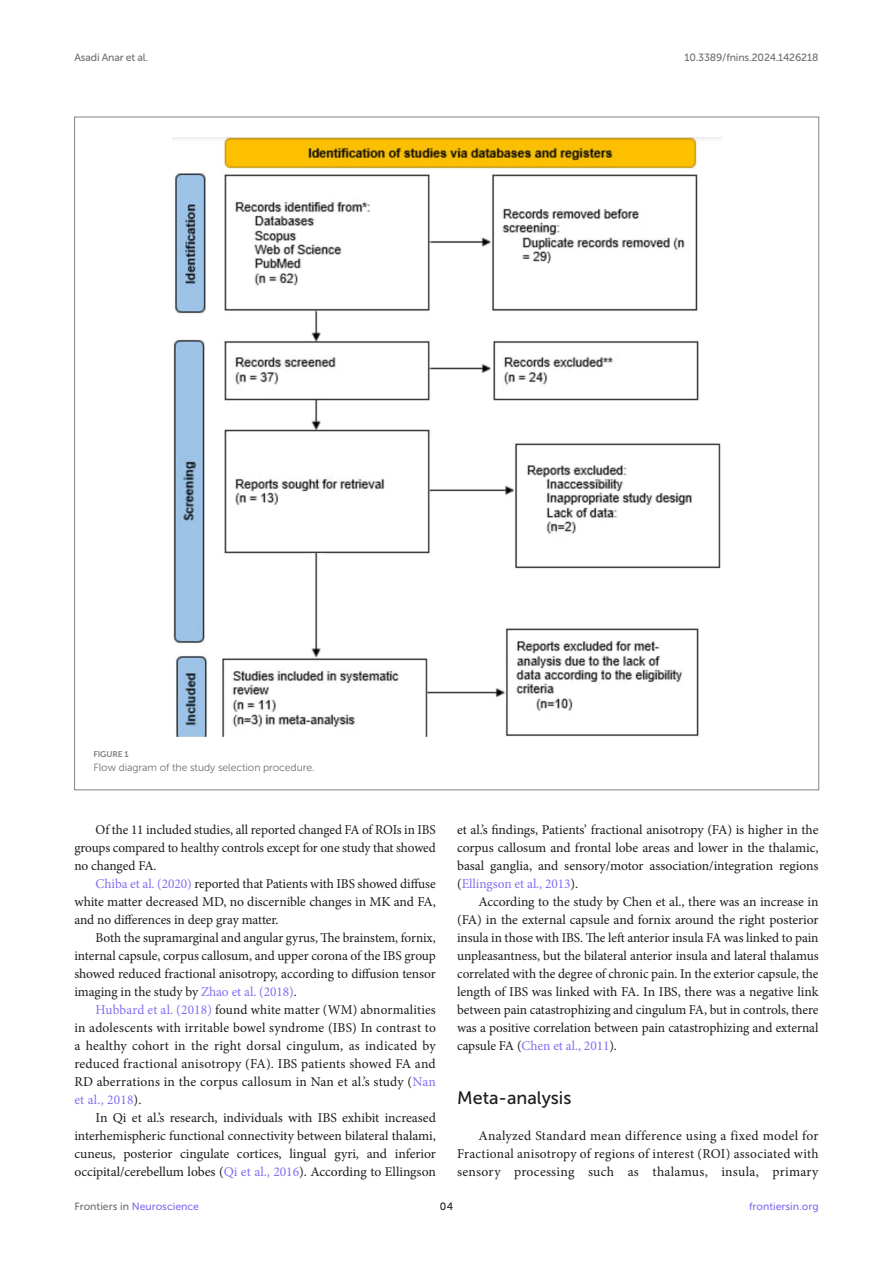
<style>
.page{position:relative;width:893px;height:1263px;background:#fff}
.page>*{position:absolute;margin:0;border:0;box-sizing:border-box;transform-origin:0 0}
.HEAD_2{font:18px "Museo Sans 500";color:#1b1c1b}
.TEXT{font:13.5px/18px "Minion Pro";letter-spacing:-.005em;color:#1b1c1b;text-align:justify}
.TEXT_FLUSH{font:13.5px/18px "Minion Pro";letter-spacing:.02em;color:#1b1c1b;text-align:justify}
.t1{font:10.5px "Museo Sans 500";letter-spacing:-.015em;color:#706f70}
.FIG_LEG{font:10.5px "Museo Sans 300";letter-spacing:-.01em;color:#706f70}
.t2{font:10.5px "Museo Sans 500";color:#856df0}
.t3{font:10.5px "Museo Sans 500";color:#1b1c1b}
.FIG_HD{font:8.25px "Museo Sans 700";letter-spacing:-.01em;color:#7e7f7f}
.s1{color:#856df0}
.s2{color:#706f70}
</style>
<div class="page">
<img style="left:172px;top:137px;width:550px;height:600px">
<p class="t1" style="left:74px;top:51px;width:75px">Asadi Anar et al.</p>
<p class="t1" style="left:684px;top:51px;width:136px">10.3389/fnins.2024.1426218</p>
<p class="FIG_HD" style="left:94px;top:750px;width:37px">FIGURE 1</p>
<p class="FIG_LEG" style="left:94px;top:762px;width:223px">Flow diagram of the study selection procedure.</p>
<p class="TEXT" style="left:74px;top:821px;width:363px;text-indent:21px">Of the 11 included studies, all reported changed FA of ROIs in IBS groups compared to healthy controls except for one study that showed no changed FA.</p>
<p class="TEXT" style="left:74px;top:875px;width:363px;text-indent:21px"><span class="s1">Chiba et al. (2020)</span> reported that Patients with IBS showed diffuse white matter decreased MD, no discernible changes in MK and FA, and no differences in deep gray matter.</p>
<p class="TEXT" style="left:74px;top:929px;width:363px;text-indent:21px">Both the supramarginal and angular gyrus, The brainstem, fornix, internal capsule, corpus callosum, and upper corona of the IBS group showed reduced fractional anisotropy, according to diffusion tensor imaging in the study by <span class="s1">Zhao et al. (2018)</span>.</p>
<p class="TEXT" style="left:74px;top:1001px;width:363px;text-indent:21px"><span class="s1">Hubbard et al. (2018)</span> found white matter (WM) abnormalities in adolescents with irritable bowel syndrome (IBS) In contrast to a healthy cohort in the right dorsal cingulum, as indicated by reduced fractional anisotropy (FA). IBS patients showed FA and RD aberrations in the corpus callosum in Nan et al.’s study (<span class="s1">Nan et al., 2018</span>).</p>
<p class="TEXT" style="left:74px;top:1109px;width:363px;text-indent:21px">In Qi et al.’s research, individuals with IBS exhibit increased interhemispheric functional connectivity between bilateral thalami, cuneus, posterior cingulate cortices, lingual gyri, and inferior occipital/cerebellum lobes (<span class="s1">Qi et al., 2016</span>). According to Ellingson</p>
<p class="TEXT" style="left:457px;top:821px;width:363px">et al.’s findings, Patients’ fractional anisotropy (FA) is higher in the corpus callosum and frontal lobe areas and lower in the thalamic, basal ganglia, and sensory/motor association/integration regions (<span class="s1">Ellingson et al., 2013</span>).</p>
<p class="TEXT" style="left:457px;top:893px;width:363px;text-indent:21px">According to the study by Chen et al., there was an increase in (FA) in the external capsule and fornix around the right posterior insula in those with IBS. The left anterior insula FA was linked to pain unpleasantness, but the bilateral anterior insula and lateral thalamus correlated with the degree of chronic pain. In the exterior capsule, the length of IBS was linked with FA. In IBS, there was a negative link between pain catastrophizing and cingulum FA, but in controls, there was a positive correlation between pain catastrophizing and external capsule FA (<span class="s1">Chen et al., 2011</span>).</p>
<p class="HEAD_2" style="left:457px;top:1088px;width:116px">Meta-analysis</p>
<p class="TEXT_FLUSH" style="left:457px;top:1127px;width:363px;text-indent:21px">Analyzed Standard mean difference using a fixed model for Fractional anisotropy of regions of interest (ROI) associated with sensory processing such as thalamus, insula, primary</p>
<p class="t2" style="left:74px;top:1200px;width:126px"><span class="s2">Frontiers in</span> Neuroscience</p>
<p class="t3" style="left:440px;top:1200px;width:15px">04</p>
<p class="t2" style="left:749px;top:1200px;width:71px">frontiersin.org</p>
</div>
